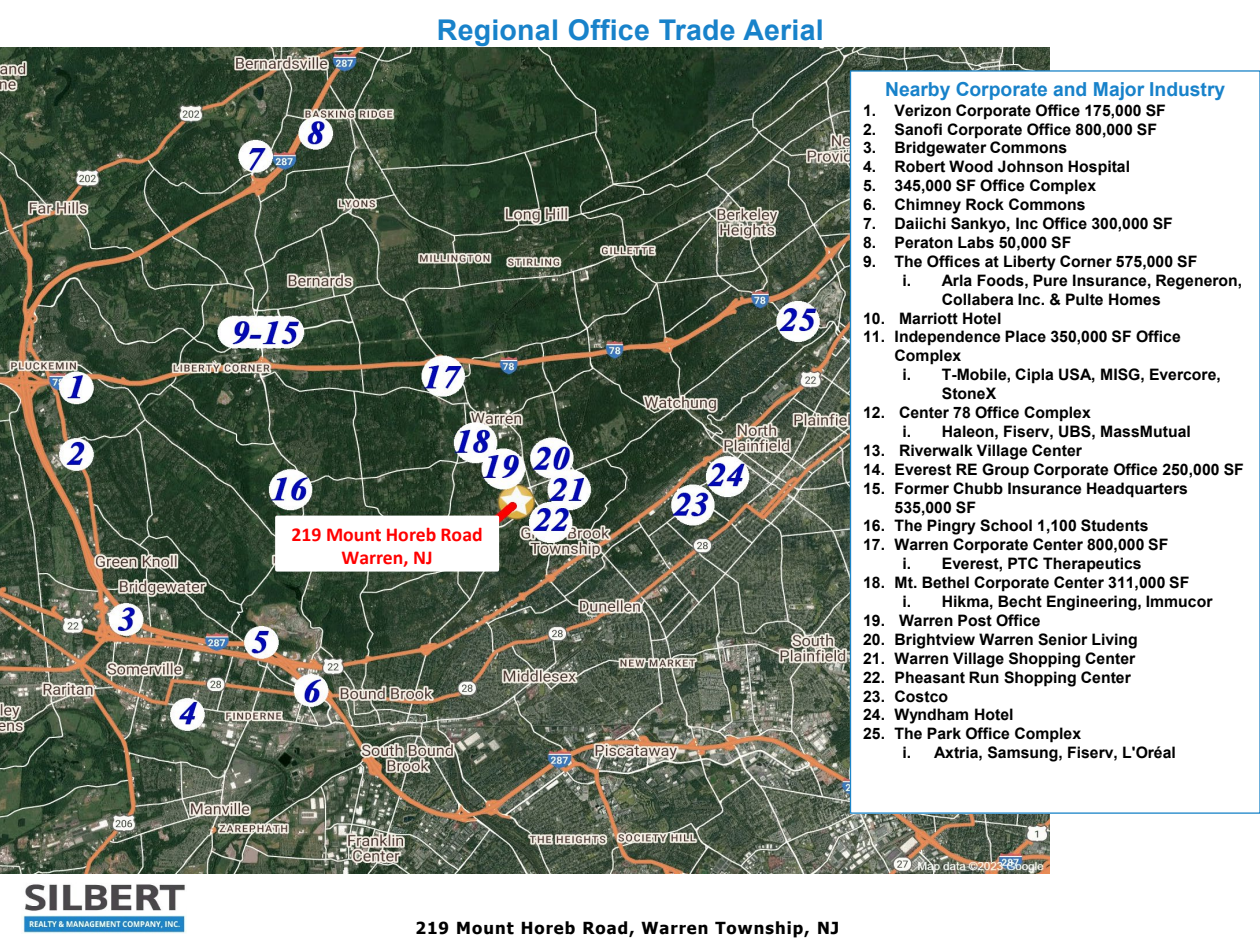
<style>
.page{position:relative;width:1260px;height:945px;background:#fff}
.page>*{position:absolute;margin:0;border:0;box-sizing:border-box;transform-origin:0 0}
.t1{font:700 28.53px "Arial";letter-spacing:.01em;color:#1882ca}
.t2{font:700 19.78px/23.4px "Calibri";letter-spacing:-.005em;color:#f00;text-align:center}
.t3{font:700 19.25px "Arial";color:#1882ca}
.t4{font:700 16.62px "Tahoma";letter-spacing:.065em;color:#000}
.t5{font:700 15.75px/18.9px "Arial";color:#000}
</style>
<div class="page">
<img style="left:0;top:48px;width:1050px;height:826px">
<img style="left:23px;top:884px;width:163px;height:50px">
<div style="left:850px;top:71px;width:410px;height:742px;background:#fff"></div>
<div style="left:275px;top:516px;width:224px;height:56px;background:#fff;border:4px solid #fff"></div>
<p class="t1" style="left:437px;top:10px;width:388px">Regional Office Trade Aerial</p>
<p class="t2" style="left:291px;top:522px;width:193px">219 Mount Horeb Road<br>Warren, NJ</p>
<p class="t3" style="left:885px;top:76px;width:342px">Nearby Corporate and Major Industry</p>
<p class="t5" style="left:863px;top:101px;width:304px">1. Verizon Corporate Office 175,000 SF</p>
<p class="t5" style="left:863px;top:120px;width:295px">2. Sanofi Corporate Office 800,000 SF</p>
<p class="t5" style="left:863px;top:139px;width:206px">3. Bridgewater Commons</p>
<p class="t5" style="left:863px;top:158px;width:269px">4. Robert Wood Johnson Hospital</p>
<p class="t5" style="left:863px;top:176px;width:235px">5. 345,000 SF Office Complex</p>
<p class="t5" style="left:863px;top:195px;width:224px">6. Chimney Rock Commons</p>
<p class="t5" style="left:863px;top:214px;width:311px">7. Daiichi Sankyo, Inc Office 300,000 SF</p>
<p class="t5" style="left:863px;top:233px;width:210px">8. Peraton Labs 50,000 SF</p>
<p class="t5" style="left:863px;top:252px;width:336px">9. The Offices at Liberty Corner 575,000 SF</p>
<p class="t5" style="left:942px;top:271px;width:302px;text-indent:-39px">i. Arla Foods, Pure Insurance, Regeneron,<br>Collabera Inc. &amp; Pulte Homes</p>
<p class="t5" style="left:863px;top:309px;width:140px">10. Marriott Hotel</p>
<p class="t5" style="left:895px;top:328px;width:288px;text-indent:-32px">11. Independence Place 350,000 SF Office<br>Complex</p>
<p class="t5" style="left:942px;top:365px;width:281px;text-indent:-39px">i. T-Mobile, Cipla USA, MISG, Evercore,<br>StoneX</p>
<p class="t5" style="left:863px;top:403px;width:229px">12. Center 78 Office Complex</p>
<p class="t5" style="left:903px;top:422px;width:290px">i. Haleon, Fiserv, UBS, MassMutual</p>
<p class="t5" style="left:863px;top:441px;width:220px">13. Riverwalk Village Center</p>
<p class="t5" style="left:863px;top:460px;width:382px">14. Everest RE Group Corporate Office 250,000 SF</p>
<p class="t5" style="left:895px;top:479px;width:295px;text-indent:-32px">15. Former Chubb Insurance Headquarters<br>535,000 SF</p>
<p class="t5" style="left:863px;top:517px;width:287px">16. The Pingry School 1,100 Students</p>
<p class="t5" style="left:863px;top:536px;width:307px">17. Warren Corporate Center 800,000 SF</p>
<p class="t5" style="left:903px;top:554px;width:241px">i. Everest, PTC Therapeutics</p>
<p class="t5" style="left:863px;top:573px;width:328px">18. Mt. Bethel Corporate Center 311,000 SF</p>
<p class="t5" style="left:903px;top:592px;width:311px">i. Hikma, Becht Engineering, Immucor</p>
<p class="t5" style="left:863px;top:611px;width:179px">19. Warren Post Office</p>
<p class="t5" style="left:863px;top:630px;width:276px">20. Brightview Warren Senior Living</p>
<p class="t5" style="left:863px;top:649px;width:274px">21. Warren Village Shopping Center</p>
<p class="t5" style="left:863px;top:668px;width:269px">22. Pheasant Run Shopping Center</p>
<p class="t5" style="left:863px;top:687px;width:87px">23. Costco</p>
<p class="t5" style="left:863px;top:706px;width:152px">24. Wyndham Hotel</p>
<p class="t5" style="left:863px;top:725px;width:220px">25. The Park Office Complex</p>
<p class="t5" style="left:903px;top:743px;width:275px">i. Axtria, Samsung, Fiserv, L'Oréal</p>
<p class="t4" style="left:416px;top:916px;width:425px">219 Mount Horeb Road, Warren Township, NJ</p>
</div>
